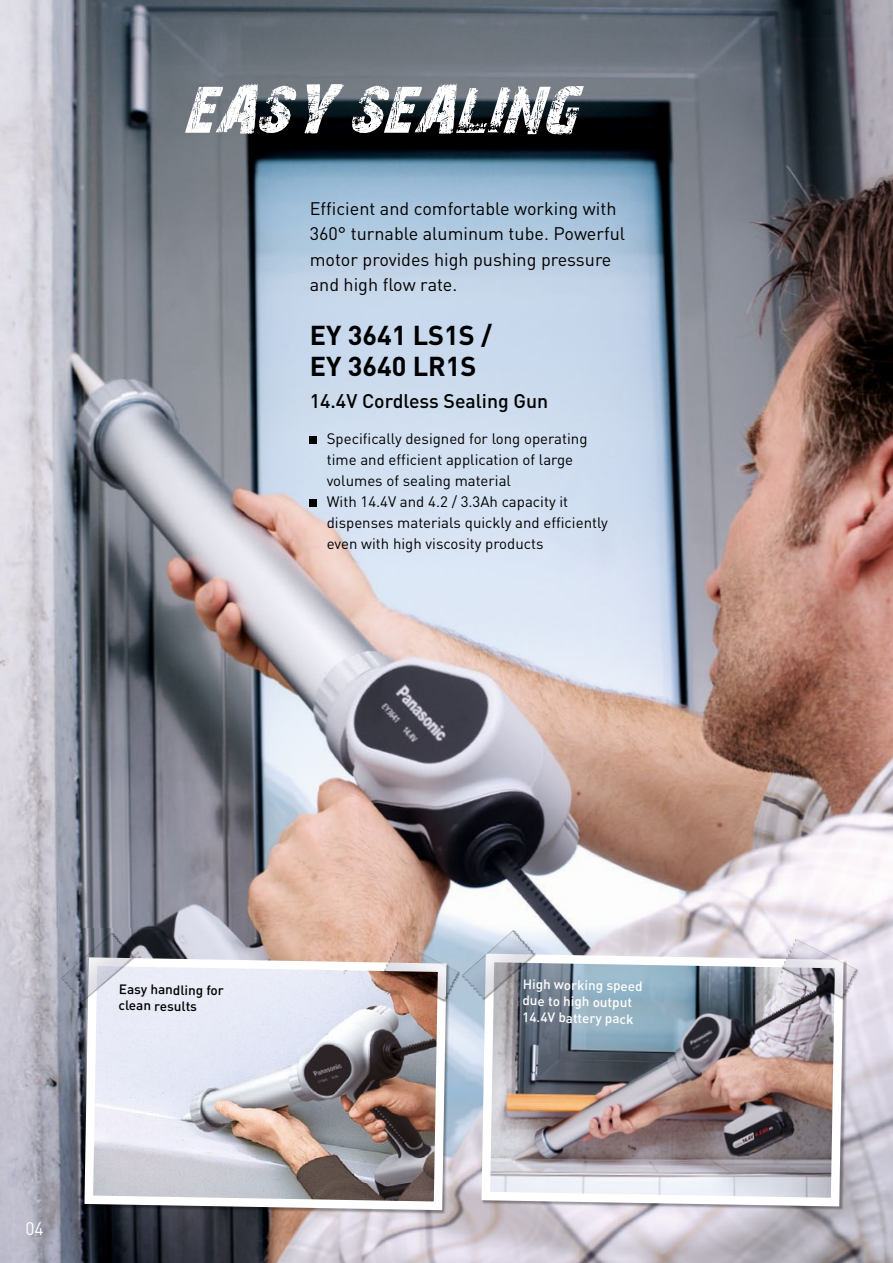
<style>
.page{position:relative;width:893px;height:1263px;background:#fff}
.page>*{position:absolute;margin:0;border:0;box-sizing:border-box;transform-origin:0 0}
.t1{font:700 27px/31.5px "DIN";color:#000}
.t2{font:500 19.5px "DIN";color:#000}
.t3{font:18px/25.5px "DIN";color:#000}
.t4{font:18px "DIN";color:#fff}
.t5{font:15px/21px "DIN";color:#000}
.t6{font:500 13.5px/16.5px "DIN";color:#fff}
.t7{font:500 13.5px/16.5px "DIN";color:#000}
</style>
<div class="page">
<img style="left:0;top:0;width:893px;height:1263px">
<img style="left:80px;top:953px;width:371px;height:261px">
<img style="left:477px;top:949px;width:371px;height:262px">
<div style="left:61px;top:933px;width:74px;height:70px;background:#000;opacity:.25"></div>
<img style="left:61px;top:933px;width:72px;height:68px">
<div style="left:462px;top:930px;width:73px;height:69px;background:#000;opacity:.25"></div>
<img style="left:462px;top:930px;width:72px;height:68px">
<div style="left:385px;top:941px;width:75px;height:61px;background:#000;opacity:.25"></div>
<img style="left:384px;top:942px;width:75px;height:59px">
<div style="left:782px;top:939px;width:77px;height:61px;background:#000;opacity:.25"></div>
<img style="left:782px;top:939px;width:75px;height:59px">
<div style="left:310px;top:436px;width:7px;height:7px;background:#000"></div>
<div style="left:310px;top:499px;width:7px;height:7px;background:#000"></div>
<svg style="left:184px;top:84px;width:403px;height:51px"></svg>
<p class="t3" style="left:310px;top:195px;width:317px">Efficient and comfortable working with 360° turnable aluminum tube. Powerful motor provides high pushing pressure and high flow rate.</p>
<h1 class="t1" style="left:310px;top:318px;width:184px">EY 3641 LS1S /<br>EY 3640 LR1S</h1>
<h2 class="t2" style="left:310px;top:389px;width:240px">14.4V Cordless Sealing Gun</h2>
<p class="t5" style="left:327px;top:428px;width:283px">Specifically designed for long operating time and efficient application of large volumes of sealing material<br>With 14.4V and 4.2 / 3.3Ah capacity it dispenses materials quickly and efficiently even with high viscosity products</p>
<p class="t7" style="left:119px;top:980px;width:106px;rotate:1deg">Easy handling for clean results</p>
<p class="t6" style="left:523px;top:975px;width:121px;rotate:1deg">High working speed due to high output<br>14.4V battery pack</p>
<p class="t4" style="left:26px;top:1217px;width:20px">04</p>
</div>
